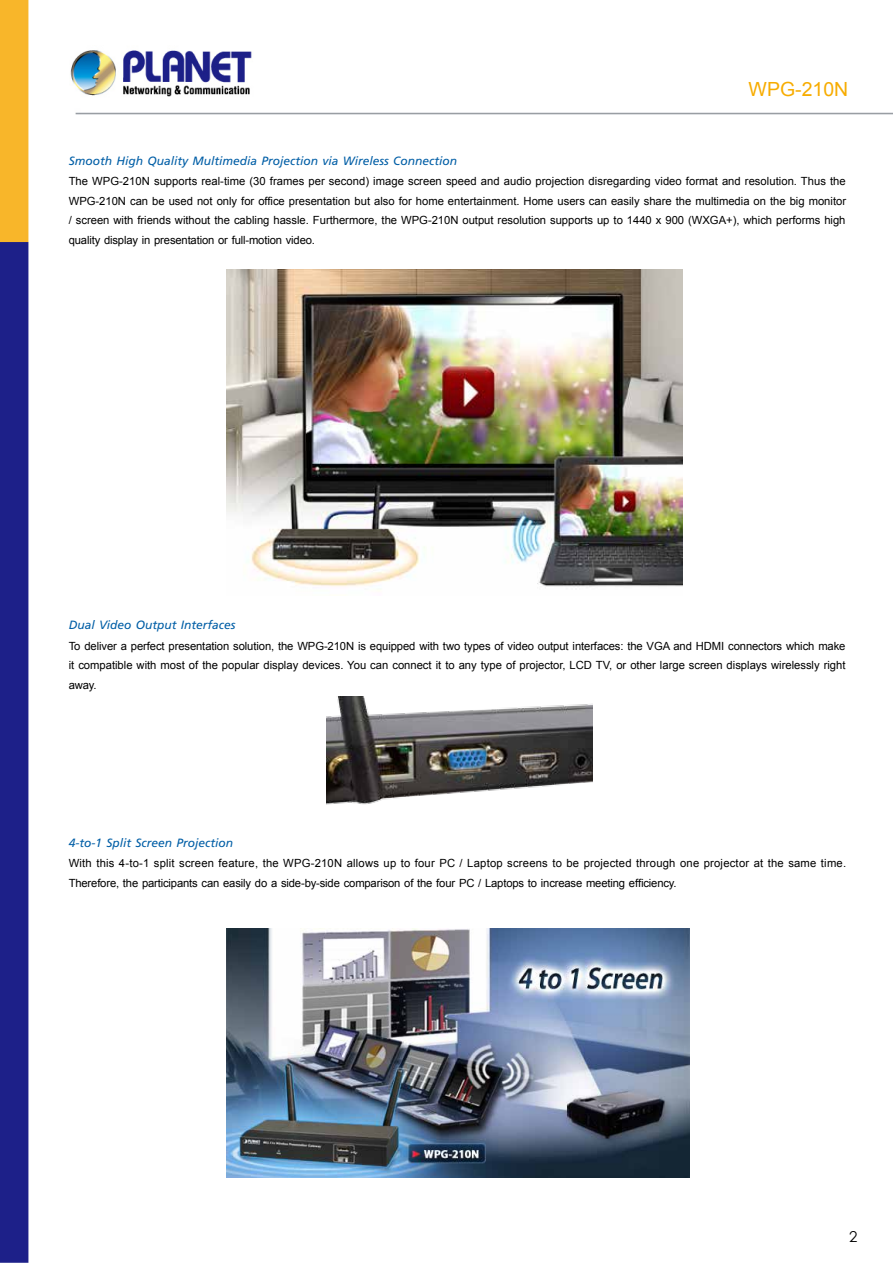
<style>
.page{position:relative;width:893px;height:1263px;background:#fff}
.page>*{position:absolute;margin:0;border:0;box-sizing:border-box;transform-origin:0 0}
.t1{font:19.5px "Arial";color:#f7ac00}
.t2{font:15px "Century Gothic";color:#000}
.t3{font:italic 12px "Frutiger";color:#005ea6}
.t4{font:11.25px/19.5px "Arial";color:#000;text-align:justify}
.t5{font:11.25px/19.5px "Arial";letter-spacing:.02em;color:#000}
</style>
<div class="page">
<img style="left:0;top:0;width:893px;height:1263px">
<img style="left:326px;top:696px;width:266px;height:113px">
<img style="left:226px;top:928px;width:463px;height:249px">
<img style="left:226px;top:270px;width:456px;height:325px">
<h1 class="t1" style="left:749px;top:77px;width:101px">WPG-210N</h1>
<p class="t3" style="left:69px;top:154px;width:390px">Smooth High Quality Multimedia Projection via Wireless Connection</p>
<p class="t4" style="left:69px;top:172px;width:779px">The WPG-210N supports real-time (30 frames per second) image screen speed and audio projection disregarding video format and resolution. Thus the WPG-210N can be used not only for office presentation but also for home entertainment. Home users can easily share the multimedia on the big monitor / screen with friends without the cabling hassle. Furthermore, the WPG-210N output resolution supports up to 1440 x 900 (WXGA+), which performs high quality display in presentation or full-motion video.</p>
<p class="t3" style="left:69px;top:618px;width:168px">Dual Video Output Interfaces</p>
<p class="t4" style="left:69px;top:636px;width:778px">To deliver a perfect presentation solution, the WPG-210N is equipped with two types of video output interfaces: the VGA and HDMI connectors which make it compatible with most of the popular display devices. You can connect it to any type of projector, LCD TV, or other large screen displays wirelessly right away.</p>
<p class="t3" style="left:69px;top:836px;width:166px">4-to-1 Split Screen Projection</p>
<p class="t5" style="left:69px;top:854px;width:779px">With this 4-to-1 split screen feature, the WPG-210N allows up to four PC / Laptop screens to be projected through one projector at the same time.<br>Therefore, the participants can easily do a side-by-side comparison of the four PC / Laptops to increase meeting efficiency.</p>
<h2 class="t2" style="left:849px;top:1227px;width:10px">2</h2>
</div>
